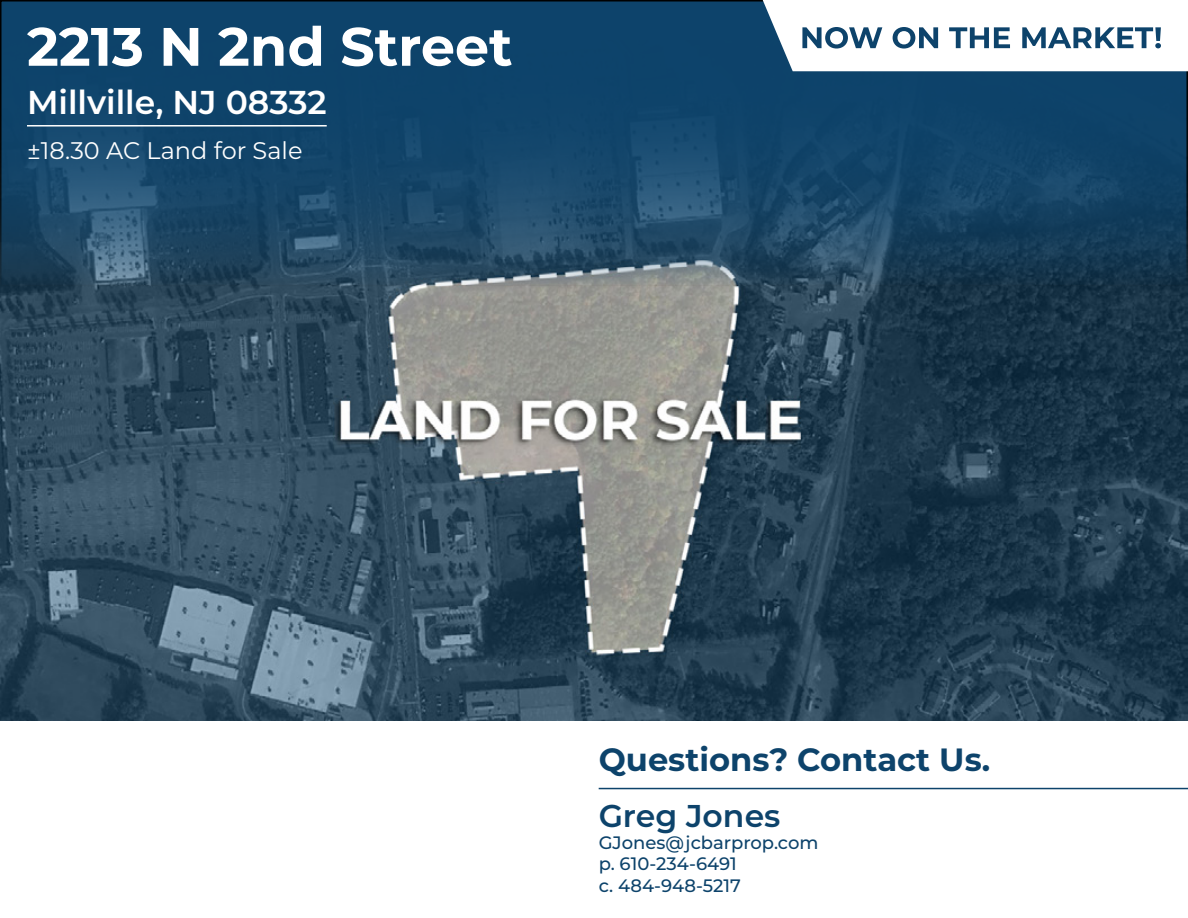
<style>
.page{position:relative;width:1188px;height:918px;background:#fff}
.page>*{position:absolute;margin:0;border:0;box-sizing:border-box;transform-origin:0 0}
.t1{font:700 54px "Montserrat";color:#fff}
.t2{font:600 33px "Montserrat";color:#fff}
.t3{font:700 32.1px "Montserrat";color:#0d436b}
.t4{font:600 31.5px "Montserrat";color:#0d436b}
.t5{font:24px "Montserrat";color:#fff}
.t6{font:500 18px/21.6px "Montserrat";color:#0d436b}
</style>
<div class="page">
<img style="left:0;top:286px;width:1188px;height:434px">
<svg style="left:3px;top:3px;width:1182px;height:280px;background:#174668"></svg>
<div style="left:0;top:0;width:1188px;height:286px;border:2px solid #000"></div>
<hr style="left:599px;top:788px;width:589px;height:1px;background:#0d436b">
<hr style="left:27px;top:125px;width:300px;height:2px;background:#fff">
<svg style="left:763px;top:0;width:425px;height:71px"></svg>
<h1 class="t1" style="left:27px;top:8px;width:487px">2213 N 2nd Street</h1>
<h2 class="t2" style="left:27px;top:79px;width:301px">Millville, NJ 08332</h2>
<h3 class="t5" style="left:27px;top:134px;width:277px">±18.30 AC Land for Sale</h3>
<h3 class="t3" style="left:599px;top:737px;width:393px">Questions? Contact Us.</h3>
<h3 class="t4" style="left:599px;top:794px;width:183px">Greg Jones</h3>
<p class="t6" style="left:599px;top:831px;width:221px">GJones@jcbarprop.com p. 610-234-6491<br>c. 484-948-5217</p>
</div>
